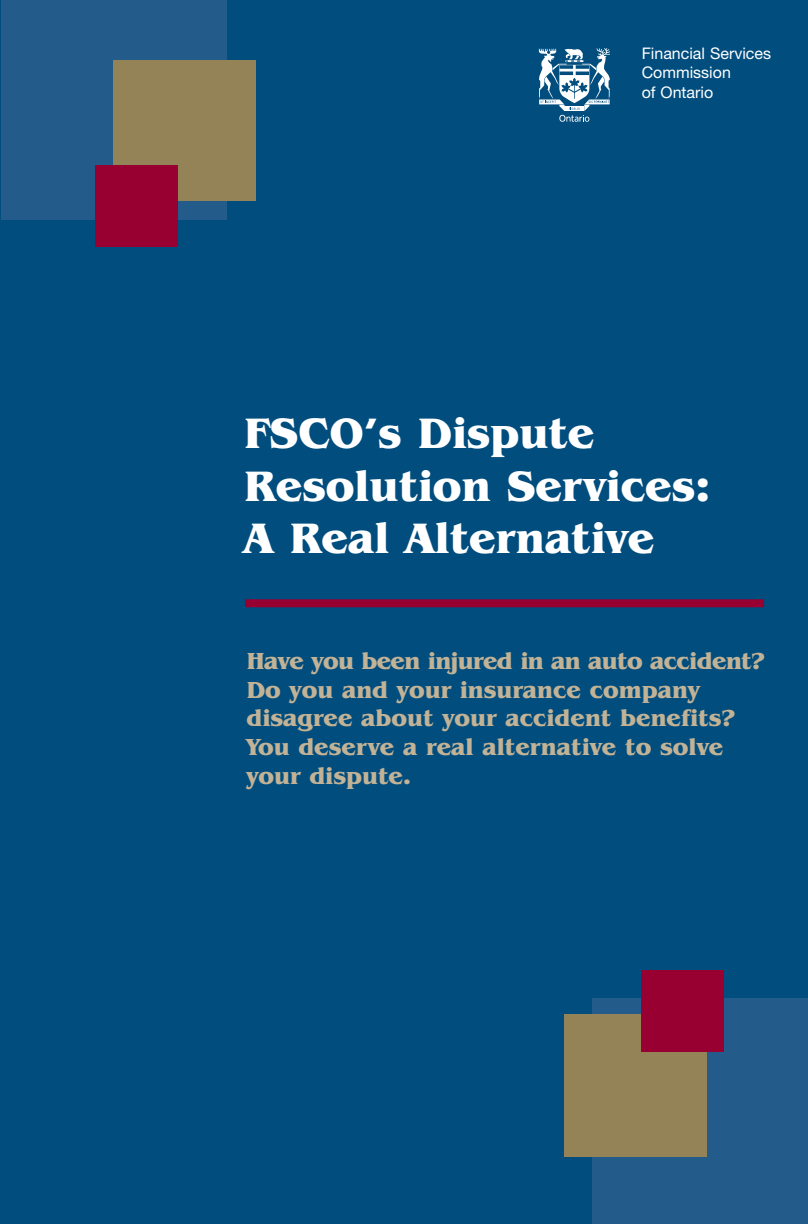
<style>
.page{position:relative;width:808px;height:1224px;background:#fff}
.page>*{position:absolute;margin:0;border:0;box-sizing:border-box;transform-origin:0 0}
.t1{font:700 44px/52.8px "Benguiat IT Cby BT";color:#fff}
.t2{font:700 24px/28.8px "Benguiat IT Cby BT";color:#c2b296}
.t3{font:16px/19.2px "Helvetica Neue";color:#fff}
</style>
<div class="page">
<div style="left:0;top:0;width:807px;height:1224px;background:#004d7e"></div>
<div style="left:245px;top:599px;width:519px;height:8px;background:#970031"></div>
<svg style="left:538px;top:48px;width:71px;height:74px"></svg>
<div style="left:1px;top:0;width:225px;height:219px;background:#235b8a"></div>
<div style="left:113px;top:60px;width:142px;height:141px;background:#958358"></div>
<div style="left:96px;top:165px;width:82px;height:82px;background:#970031"></div>
<div style="left:593px;top:998px;width:214px;height:226px;background:#235b8a"></div>
<div style="left:563px;top:1014px;width:143px;height:143px;background:#958358"></div>
<div style="left:641px;top:970px;width:82px;height:82px;background:#970031"></div>
<p class="t3" style="left:641px;top:46px;width:131px">Financial Services<br>Commission<br>of Ontario</p>
<h1 class="t1" style="left:244px;top:411px;width:468px">FSCO’s Dispute<br>Resolution Services:<br>A Real Alternative</h1>
<h4 class="t2" style="left:246px;top:649px;width:520px">Have you been injured in an auto accident?<br>Do you and your insurance company disagree about your accident benefits?<br>You deserve a real alternative to solve your dispute.</h4>
</div>
